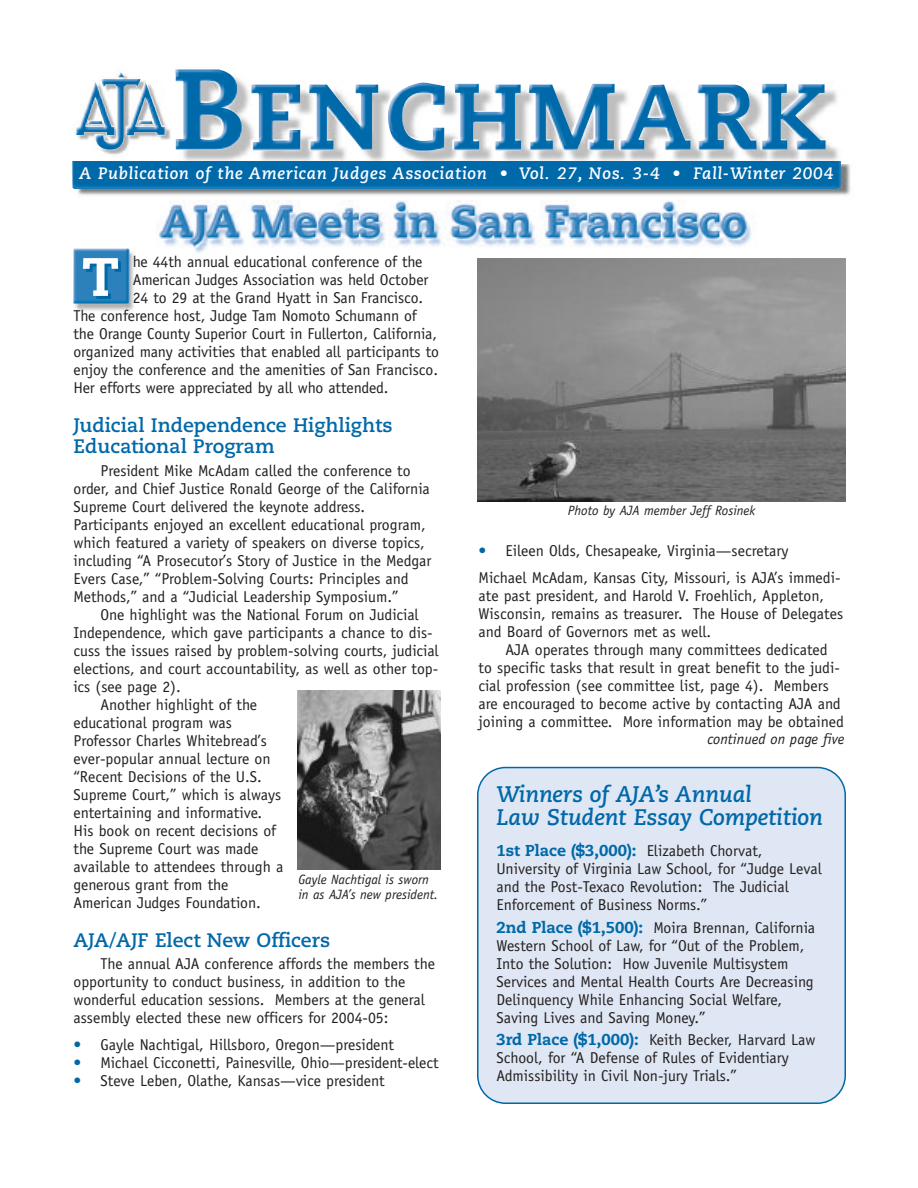
<style>
.page{position:relative;width:918px;height:1188px;background:#fff}
.page>*{position:absolute;margin:0;border:0;box-sizing:border-box;transform-origin:0 0}
.t1{font:800 54px "Caecilia";color:#fff}
.t2{font:italic 700 22.5px/22.5px "Caecilia";letter-spacing:-.005em;color:#0068a9}
.t3{font:700 19.5px/21px "Caecilia";color:#0068a9}
.t4{font:italic 700 16.5px "Caecilia";letter-spacing:.04em;color:#fff}
.t5{font:15.75px/18px "Officina Sans";color:#231f20}
.t6{font:800 15.75px "Caecilia";color:#0068a9}
.t7{font:italic 15px "Officina Sans";color:#231f20}
.t8{font:italic 13.5px/15px "Officina Sans";color:#231f20}
.s1{color:#0068a9}
.s2{font-family:"Officina Sans";font-weight:400;color:#231f20}
.s3{font-family:"Caecilia";font-weight:800;color:#0068a9}
</style>
<div class="page">
<img style="left:158px;top:200px;width:594px;height:53px">
<div style="left:477px;top:767px;width:369px;height:337px;background:#dee7f3"></div>
<img style="left:74px;top:248px;width:60px;height:63px">
<img style="left:73px;top:249px;width:57px;height:55px">
<img style="left:101px;top:124px;width:70px;height:31px">
<img style="left:76px;top:72px;width:89px;height:78px">
<img style="left:183px;top:90px;width:656px;height:71px">
<img style="left:175px;top:69px;width:651px;height:83px">
<img style="left:77px;top:164px;width:774px;height:31px">
<img style="left:72px;top:161px;width:769px;height:28px">
<img style="left:477px;top:259px;width:369px;height:243px">
<img style="left:297px;top:691px;width:144px;height:178px">
<p class="t4" style="left:79px;top:167px;width:756px">A Publication of the American Judges Association • Vol. 27, Nos. 3-4 • Fall-Winter 2004</p>
<p class="t5" style="left:133px;top:254px;width:291px">he 44th annual educational conference of the</p>
<p class="t5" style="left:133px;top:272px;width:297px">American Judges Association was held October</p>
<p class="t5" style="left:133px;top:290px;width:292px">24 to 29 at the Grand Hyatt in San Francisco.</p>
<p class="t5" style="left:74px;top:308px;width:345px">The conference host, Judge Tam Nomoto Schumann of</p>
<p class="t5" style="left:74px;top:326px;width:365px">the Orange County Superior Court in Fullerton, California,</p>
<p class="t5" style="left:74px;top:344px;width:367px">organized many activities that enabled all participants to</p>
<p class="t5" style="left:74px;top:362px;width:366px">enjoy the conference and the amenities of San Francisco.</p>
<p class="t5" style="left:74px;top:380px;width:316px">Her efforts were appreciated by all who attended.</p>
<p class="t3" style="left:74px;top:417px;width:320px">Judicial Independence Highlights<br>Educational Program</p>
<p class="t5" style="left:73px;top:463px;width:360px;text-indent:27px">President Mike McAdam called the conference to order, and Chief Justice Ronald George of the California Supreme Court delivered the keynote address.<br>Participants enjoyed an excellent educational program, which featured a variety of speakers on diverse topics, including “A Prosecutor’s Story of Justice in the Medgar Evers Case,” “Problem-Solving Courts: Principles and Methods,” and a “Judicial Leadership Symposium.”</p>
<p class="t5" style="left:100px;top:607px;width:320px">One highlight was the National Forum on Judicial</p>
<p class="t5" style="left:73px;top:625px;width:361px">Independence, which gave participants a chance to dis-</p>
<p class="t5" style="left:73px;top:643px;width:367px">cuss the issues raised by problem-solving courts, judicial</p>
<p class="t5" style="left:73px;top:661px;width:366px">elections, and court accountability, as well as other top-</p>
<p class="t5" style="left:73px;top:679px;width:109px">ics (see page 2).</p>
<p class="t5" style="left:100px;top:697px;width:158px">Another highlight of the</p>
<p class="t5" style="left:73px;top:715px;width:160px">educational program was</p>
<p class="t5" style="left:74px;top:733px;width:195px">Professor Charles Whitebread’s</p>
<p class="t5" style="left:74px;top:751px;width:199px">ever-popular annual lecture on</p>
<p class="t5" style="left:74px;top:769px;width:190px">“Recent Decisions of the U.S.</p>
<p class="t5" style="left:74px;top:787px;width:209px">Supreme Court,” which is always</p>
<p class="t5" style="left:74px;top:805px;width:190px">entertaining and informative.</p>
<p class="t5" style="left:74px;top:823px;width:204px">His book on recent decisions of</p>
<p class="t5" style="left:74px;top:841px;width:186px">the Supreme Court was made</p>
<p class="t5" style="left:74px;top:859px;width:211px">available to attendees through a</p>
<p class="t5" style="left:74px;top:877px;width:156px">generous grant from the</p>
<p class="t5" style="left:74px;top:895px;width:189px">American Judges Foundation.</p>
<p class="t3" style="left:74px;top:931px;width:258px">AJA/AJF Elect New Officers</p>
<p class="t5" style="left:73px;top:956px;width:363px;text-indent:27px">The annual AJA conference affords the members the opportunity to conduct business, in addition to the wonderful education sessions. Members at the general assembly elected these new officers for 2004-05:</p>
<p class="t5" style="left:73px;top:1037px;width:322px"><span class="s1">•</span> Gayle Nachtigal, Hillsboro, Oregon—president</p>
<p class="t5" style="left:73px;top:1055px;width:367px"><span class="s1">•</span> Michael Cicconetti, Painesville, Ohio—president-elect</p>
<p class="t5" style="left:73px;top:1073px;width:313px"><span class="s1">•</span> Steve Leben, Olathe, Kansas—vice president</p>
<h1 class="t1" style="left:82px;top:254px;width:38px">T</h1>
<p class="t8" style="left:298px;top:873px;width:141px">Gayle Nachtigal is sworn in as AJA’s new president.</p>
<p class="t8" style="left:568px;top:504px;width:189px">Photo by AJA member Jeff Rosinek</p>
<p class="t5" style="left:478px;top:538px;width:364px;line-height:27px"><span class="s1">•</span> Eileen Olds, Chesapeake, Virginia—secretary<br>Michael McAdam, Kansas City, Missouri, is AJA’s immedi-</p>
<p class="t5" style="left:478px;top:588px;width:366px">ate past president, and Harold V. Froehlich, Appleton,<br>Wisconsin, remains as treasurer. The House of Delegates and Board of Governors met as well.</p>
<p class="t5" style="left:479px;top:642px;width:367px;text-indent:27px">AJA operates through many committees dedicated to specific tasks that result in great benefit to the judi&shy;cial profession (see committee list, page 4). Members are encouraged to become active by contacting AJA and joining a committee. More information may be obtained</p>
<p class="t7" style="left:707px;top:733px;width:139px">continued on page five</p>
<h2 class="t2" style="left:496px;top:785px;width:328px">Winners of AJA’s Annual<br>Law Student Essay Competition</h2>
<p class="t6" style="left:496px;top:844px;width:268px">1st Place ($3,000): <span class="s2">Elizabeth Chorvat,</span></p>
<p class="t5" style="left:496px;top:861px;width:327px">University of Virginia Law School, for “Judge Leval and the Post-Texaco Revolution: The Judicial<br>Enforcement of Business Norms.”</p>
<p class="t5" style="left:496px;top:920px;width:320px"><span class="s3">2nd Place ($1,500):</span> Moira Brennan, California Western School of Law, for “Out of the Problem, Into the Solution: How Juvenile Multisystem Services and Mental Health Courts Are Decreasing Delinquency While Enhancing Social Welfare, Saving Lives and Saving Money.”</p>
<p class="t5" style="left:496px;top:1032px;width:321px"><span class="s3">3rd Place ($1,000):</span> Keith Becker, Harvard Law<br>School, for “A Defense of Rules of Evidentiary<br>Admissibility in Civil Non-jury Trials.”</p>
</div>
